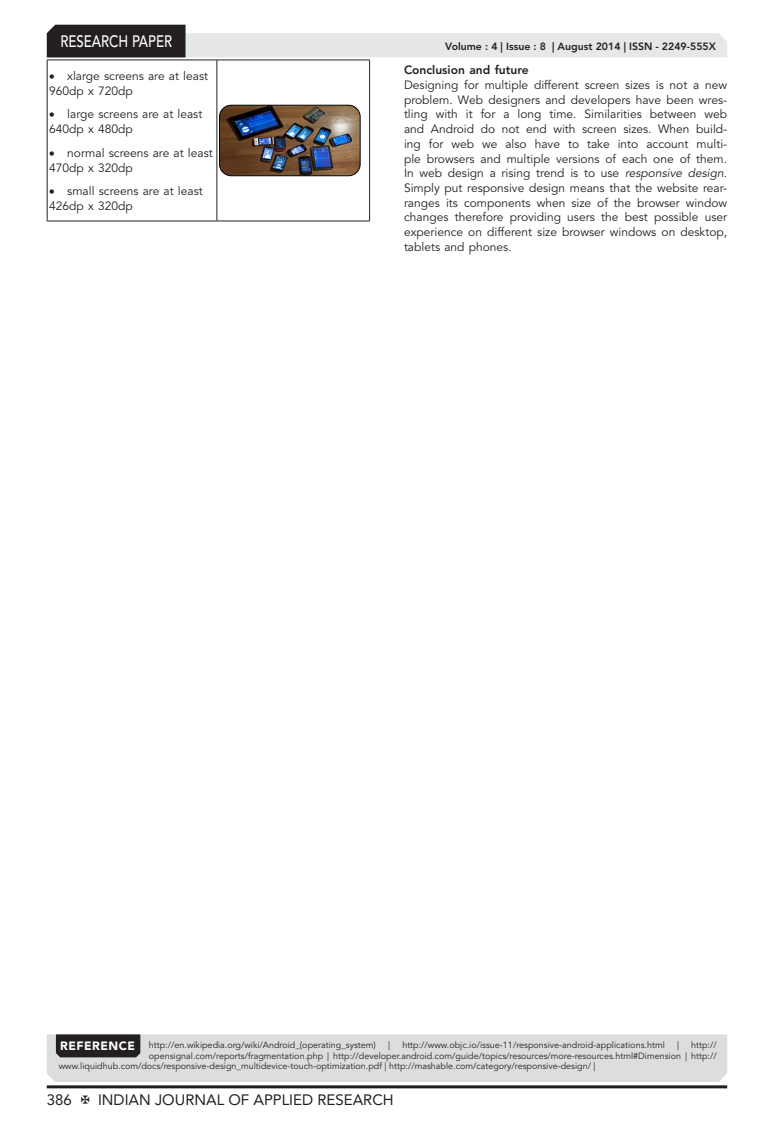
<style>
.page{position:relative;width:774px;height:1136px;background:#fff}
.page>*{position:absolute;margin:0;border:0;box-sizing:border-box;transform-origin:0 0}
.t1{font:500 16.5px "Avenir LT Std";color:#fff;scale:.8 1}
.t2{font:15px "Avenir LT Std";color:#231f20}
.t3{font:12px/14.7px "Avenir LT Std";color:#231f20}
.t4{font:800 12px "Avenir LT Std";color:#231f20}
.t5{font:800 10.5px "Avenir LT Std";color:#231f20}
.t6{font:9px "Avenir LT Std";color:#231f20}
.s1{font-style:italic}
.s2{font-weight:900;font-size:12px;color:#fff}
</style>
<div class="page">
<hr style="left:47px;top:1085px;width:680px;height:3px;background:#231f20">
<svg style="left:47px;top:25px;width:680px;height:32px"></svg>
<svg style="left:47px;top:1034px;width:680px;height:47px;background:#d1d1d3"></svg>
<svg style="left:217px;top:61px;width:144px;height:159px"></svg>
<hr style="left:216px;top:60px;width:1px;height:160px;background:#231f20">
<hr style="left:47px;top:60px;width:170px;height:1px;background:#231f20">
<hr style="left:47px;top:60px;width:1px;height:160px;background:#231f20">
<hr style="left:217px;top:60px;width:153px;height:1px;background:#231f20">
<hr style="left:369px;top:60px;width:1px;height:160px;background:#231f20">
<hr style="left:47px;top:220px;width:170px;height:1px;background:#231f20">
<hr style="left:217px;top:220px;width:153px;height:1px;background:#231f20">
<img style="left:219px;top:105px;width:141px;height:71px;border-radius:12px">
<div style="left:219px;top:105px;width:141px;height:71px;border:1px solid #000;border-radius:12px"></div>
<h1 class="t1" style="left:60px;top:32px;width:139px">RESEARCH PAPER</h1>
<p class="t3" style="left:49px;top:68px;width:160px">• xlarge screens are at least<br>960dp x 720dp</p>
<p class="t3" style="left:49px;top:107px;width:155px">• large screens are at least<br>640dp x 480dp</p>
<p class="t3" style="left:49px;top:145px;width:165px">• normal screens are at least<br>470dp x 320dp</p>
<p class="t3" style="left:49px;top:184px;width:155px">• small screens are at least<br>426dp x 320dp</p>
<p class="t5" style="left:445px;top:41px;width:272px">Volume : 4 | Issue : 8 | August 2014 | ISSN - 2249-555X</p>
<p class="t4" style="left:404px;top:63px;width:126px">Conclusion and future</p>
<p class="t3" style="left:404px;top:78px;width:325px;text-align:justify">Designing for multiple different screen sizes is not a new problem. Web designers and developers have been wres&shy;tling with it for a long time. Similarities between web and Android do not end with screen sizes. When build&shy;ing for web we also have to take into account multi&shy;ple browsers and multiple versions of each one of them.<br>In web design a rising trend is to use <span class="s1">responsive design</span>.<br>Simply put responsive design means that the website rear&shy;ranges its components when size of the browser window changes therefore providing users the best possible user experience on different size browser windows on desktop, tablets and phones.</p>
<p class="t6" style="left:60px;top:1040px;width:317px"><span class="s2">REFERENCE</span> http://en.wikipedia.org/wiki/Android_(operating_system)</p>
<p class="t6" style="left:388px;top:1040px;width:3px">|</p>
<p class="t6" style="left:402px;top:1040px;width:264px">http://www.objc.io/issue-11/responsive-android-applications.html</p>
<p class="t6" style="left:677px;top:1040px;width:3px">|</p>
<p class="t6" style="left:691px;top:1040px;width:27px">http://</p>
<p class="t6" style="left:149px;top:1050px;width:569px">opensignal.com/reports/fragmentation.php | http://developer.android.com/guide/topics/resources/more-resources.html#Dimension | http://</p>
<p class="t6" style="left:59px;top:1061px;width:538px">www.liquidhub.com/docs/responsive-design_multidevice-touch-optimization.pdf | http://mashable.com/category/responsive-design/ |</p>
<p class="t2" style="left:47px;top:1090px;width:27px">386</p>
<p class="t2" style="left:98px;top:1090px;width:297px">INDIAN JOURNAL OF APPLIED RESEARCH</p>
</div>
